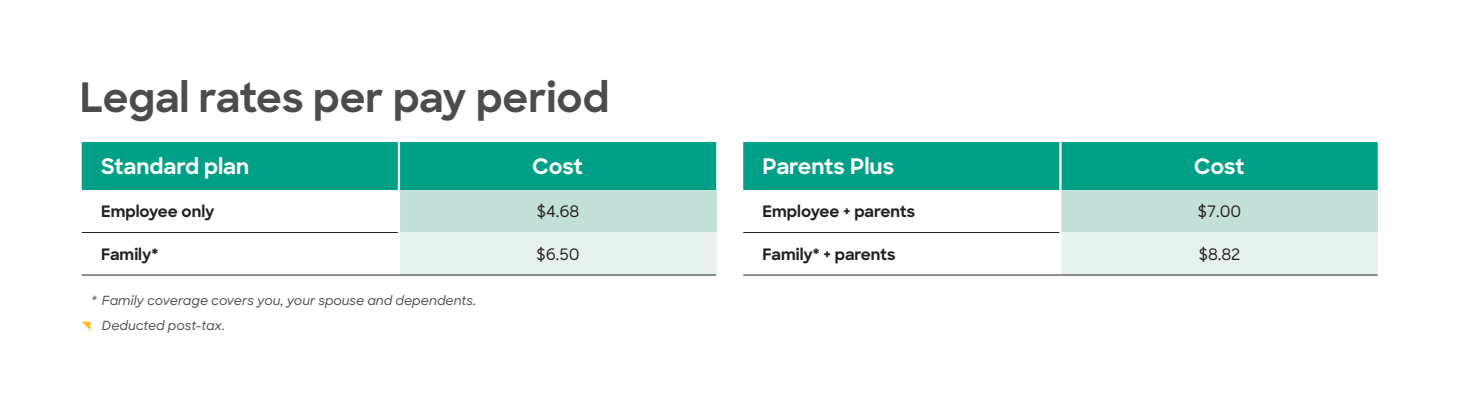
<style>
.page{position:relative;width:1458px;height:416px;background:#fff}
.page>*{position:absolute;margin:0;border:0;box-sizing:border-box;transform-origin:0 0}
.B_level_2_18_20_bold_15pt_7_5pt{font:700 40.5px "Sharp Sans";color:#4b4c4d}
.t1{font:700 21.38px "Sharp Sans";color:#fff}
.t2{font:700 15.75px "Sharp Sans";color:#231f20}
.t3{font:500 15.75px "Sharp Sans";color:#231f20}
.V_p20_footnote_HANG_5_6_7_5_med_ital__3_{font:italic 500 12.6px "Sharp Sans";color:#4b4c4d}
.X_bullet_5_6_7_5_med_ital___04{font:italic 500 12.6px "Sharp Sans";color:#4b4c4d}
</style>
<div class="page">
<svg style="left:82px;top:321px;width:8px;height:9px"></svg>
<div style="left:82px;top:142px;width:634px;height:48px;background:#00a087"></div>
<div style="left:399px;top:190px;width:317px;height:42px;background:#c3e0d9"></div>
<div style="left:399px;top:232px;width:317px;height:42px;background:#e7f2ef"></div>
<hr style="left:398px;top:142px;width:2px;height:48px;background:#fff">
<hr style="left:398px;top:190px;width:2px;height:42px;background:#fff">
<hr style="left:398px;top:232px;width:2px;height:42px;background:#fff">
<hr style="left:82px;top:274px;width:317px;height:1px;background:#231f20">
<hr style="left:399px;top:274px;width:317px;height:1px;background:#231f20">
<hr style="left:82px;top:232px;width:316px;height:1px;background:#231f20">
<div style="left:743px;top:142px;width:635px;height:48px;background:#00a087"></div>
<div style="left:1060px;top:190px;width:318px;height:42px;background:#c3e0d9"></div>
<div style="left:1060px;top:232px;width:318px;height:42px;background:#e7f2ef"></div>
<hr style="left:1059px;top:142px;width:3px;height:48px;background:#fff">
<hr style="left:1059px;top:190px;width:3px;height:42px;background:#fff">
<hr style="left:1059px;top:232px;width:3px;height:42px;background:#fff">
<hr style="left:743px;top:274px;width:317px;height:1px;background:#231f20">
<hr style="left:1060px;top:274px;width:318px;height:1px;background:#231f20">
<hr style="left:743px;top:232px;width:316px;height:1px;background:#231f20">
<p class="B_level_2_18_20_bold_15pt_7_5pt" style="left:80px;top:67px;width:531px">Legal rates per pay period</p>
<p class="t1" style="left:101px;top:150px;width:150px">Standard plan</p>
<p class="t1" style="left:532px;top:150px;width:52px">Cost</p>
<p class="t2" style="left:101px;top:199px;width:115px">Employee only</p>
<p class="t3" style="left:537px;top:199px;width:44px">$4.68</p>
<p class="t2" style="left:101px;top:242px;width:59px">Family*</p>
<p class="t3" style="left:537px;top:242px;width:45px">$6.50</p>
<p class="V_p20_footnote_HANG_5_6_7_5_med_ital__3_" style="left:91px;top:290px;width:386px">* Family coverage covers you, your spouse and dependents.</p>
<p class="X_bullet_5_6_7_5_med_ital___04" style="left:102px;top:316px;width:125px">Deducted post-tax.</p>
<p class="t1" style="left:763px;top:150px;width:133px">Parents Plus</p>
<p class="t1" style="left:1194px;top:150px;width:52px">Cost</p>
<p class="t2" style="left:763px;top:199px;width:154px">Employee + parents</p>
<p class="t3" style="left:1198px;top:199px;width:45px">$7.00</p>
<p class="t2" style="left:763px;top:242px;width:134px">Family* + parents</p>
<p class="t3" style="left:1199px;top:242px;width:43px">$8.82</p>
</div>
